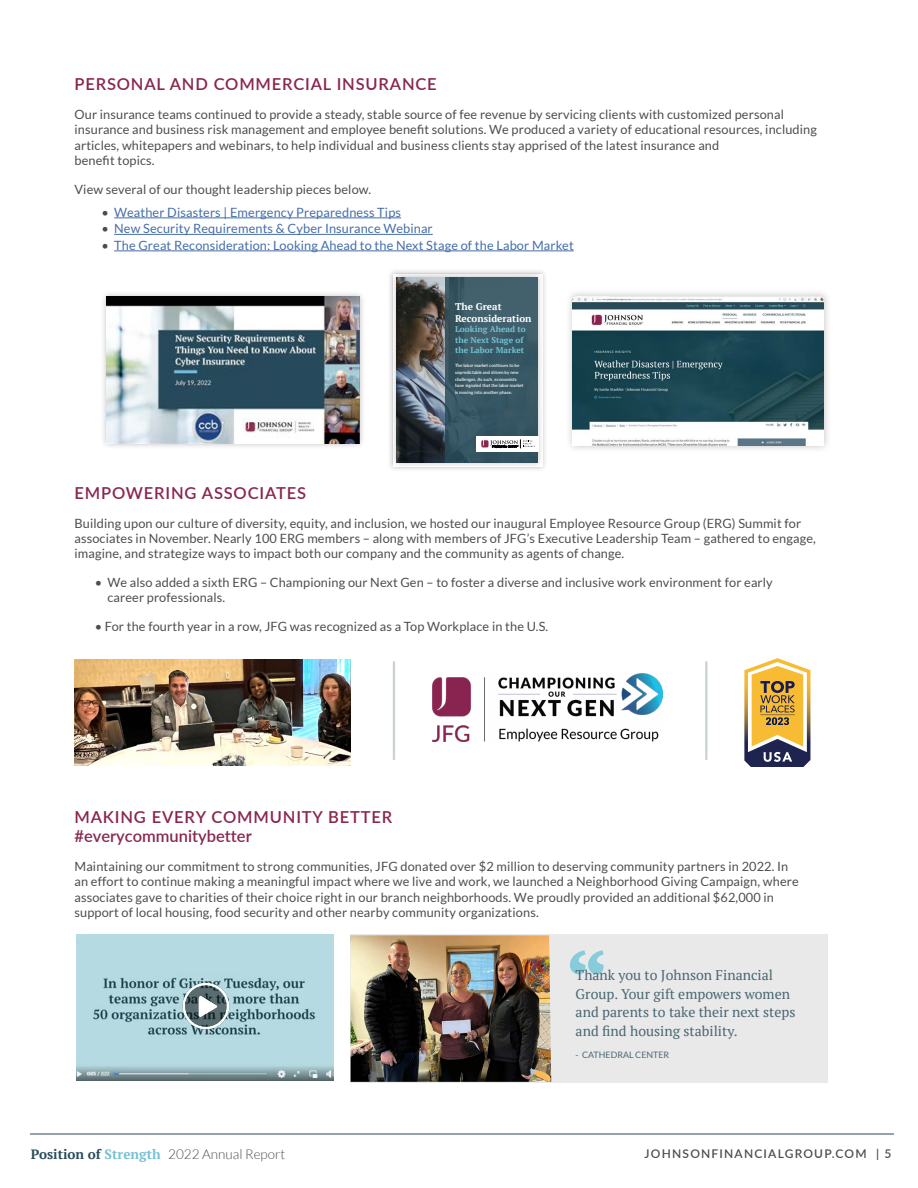
<style>
.page{position:relative;width:918px;height:1188px;background:#fff}
.page>*{position:absolute;margin:0;border:0;box-sizing:border-box;transform-origin:0 0}
.t1{font:700 88.5px "PT Serif";color:#88ccdb}
.t2{font:600 16.5px "Lato";letter-spacing:.05em;color:#89264f}
.t3{font:600 16.5px "Lato";letter-spacing:.05em;color:#89254f}
.t4{font:600 16.5px "Lato";color:#882750}
.t5{font:13.95px/18.5px "PT Serif";color:#496772}
.t6{font:300 13.5px "Lato";color:#4d4d4f}
.t7{font:12.75px/15.3px "Lato";letter-spacing:.01em;color:#4d4d4f}
.t8{font:12.75px "Lato";letter-spacing:.01em;color:#456da9}
.t9{font:600 12px "Lato";letter-spacing:.1em;color:#4d4d4f}
.t10{font:700 9.75px/11.9px "PT Serif";color:#fff}
.t11{font:8.85px "Lato";color:#496772}
.t12{font:700 8.4px/10.4px "PT Serif";color:#73c3d4}
.t13{font:600 4.35px/6.6px "Lato";color:#fff}
.s1{color:#4d4d4f}
.s2{font-family:"PT Serif";font-weight:700;color:#294c59}
.s3{font-family:"PT Serif";font-weight:700;color:#73c3d4}
</style>
<div class="page">
<hr style="left:30px;top:1134px;width:864px;height:1px;background:#294c59">
<hr style="left:114px;top:217px;width:287px;height:1px;background:#456da9">
<hr style="left:114px;top:234px;width:319px;height:1px;background:#456da9">
<hr style="left:114px;top:250px;width:460px;height:1px;background:#456da9">
<div style="left:387px;top:268px;width:161px;height:204px;background:#000;opacity:.25"></div>
<div style="left:393px;top:274px;width:150px;height:192px;background:#000;opacity:.25"></div>
<img style="left:397px;top:277px;width:49px;height:186px">
<div style="left:446px;top:277px;width:92px;height:186px;background:#395865"></div>
<div style="left:476px;top:436px;width:62px;height:16px;background:#fff"></div>
<svg style="left:481px;top:439px;width:54px;height:9px"></svg>
<div style="left:100px;top:290px;width:266px;height:160px;background:#000;opacity:.25"></div>
<img style="left:106px;top:297px;width:254px;height:146px">
<div style="left:565px;top:288px;width:266px;height:166px;background:#000;opacity:.25"></div>
<img style="left:573px;top:296px;width:251px;height:150px">
<img style="left:75px;top:659px;width:276px;height:107px">
<img style="left:433px;top:674px;width:229px;height:68px">
<svg style="left:744px;top:658px;width:66px;height:109px"></svg>
<hr style="left:393px;top:661px;width:2px;height:99px;background:#c9d2d5">
<hr style="left:705px;top:661px;width:2px;height:99px;background:#c9d2d5">
<div style="left:351px;top:934px;width:477px;height:149px;background:#e9e9e9"></div>
<img style="left:77px;top:934px;width:257px;height:147px">
<img style="left:351px;top:935px;width:200px;height:147px">
<img style="left:174px;top:973px;width:65px;height:65px">
<p class="t2" style="left:75px;top:72px;width:364px">PERSONAL AND COMMERCIAL INSURANCE</p>
<p class="t7" style="left:75px;top:107px;width:744px">Our insurance teams continued to provide a steady, stable source of fee revenue by servicing clients with customized personal insurance and business risk management and employee benefit solutions. We produced a variety of educational resources, including articles, whitepapers and webinars, to help individual and business clients stay apprised of the latest insurance and<br>benefit topics.</p>
<p class="t7" style="left:75px;top:181px;width:298px">View several of our thought leadership pieces below.</p>
<p class="t8" style="left:102px;top:205px;width:301px"><span class="s1">•</span> Weather Disasters | Emergency Preparedness Tips</p>
<p class="t8" style="left:102px;top:222px;width:333px"><span class="s1">•</span> New Security Requirements &amp; Cyber Insurance Webinar</p>
<p class="t8" style="left:102px;top:238px;width:474px"><span class="s1">•</span> The Great Reconsideration: Looking Ahead to the Next Stage of the Labor Market</p>
<p class="t10" style="left:455px;top:301px;width:78px">The Great<br>Reconsideration</p>
<p class="t12" style="left:455px;top:324px;width:72px">Looking Ahead to the Next Stage of the Labor Market</p>
<p class="t13" style="left:455px;top:362px;width:70px">The labor market continues to be unpredictable and driven by new challenges. As such, economists have signaled that the labor market is moving into another phase.</p>
<p class="t2" style="left:75px;top:481px;width:233px">EMPOWERING ASSOCIATES</p>
<p class="t7" style="left:75px;top:515px;width:743px">Building upon our culture of diversity, equity, and inclusion, we hosted our inaugural Employee Resource Group (ERG) Summit for associates in November. Nearly 100 ERG members – along with members of JFG’s Executive Leadership Team – gathered to engage, imagine, and strategize ways to impact both our company and the community as agents of change.</p>
<p class="t7" style="left:107px;top:575px;width:667px;text-indent:-13px">• We also added a sixth ERG – Championing our Next Gen – to foster a diverse and inclusive work environment for early career professionals.</p>
<p class="t7" style="left:95px;top:619px;width:455px">• For the fourth year in a row, JFG was recognized as a Top Workplace in the U.S.</p>
<p class="t3" style="left:75px;top:805px;width:319px">MAKING EVERY COMMUNITY BETTER</p>
<p class="t4" style="left:75px;top:824px;width:179px">#everycommunitybetter</p>
<p class="t7" style="left:75px;top:859px;width:726px">Maintaining our commitment to strong communities, JFG donated over $2 million to deserving community partners in 2022. In an effort to continue making a meaningful impact where we live and work, we launched a Neighborhood Giving Campaign, where associates gave to charities of their choice right in our branch neighborhoods. We proudly provided an additional $62,000 in support of local housing, food security and other nearby community organizations.</p>
<h1 class="t1" style="left:564px;top:934px;width:47px">“</h1>
<p class="t5" style="left:576px;top:966px;width:221px">Thank you to Johnson Financial<br>Group. Your gift empowers women and parents to take their next steps and find housing stability.</p>
<p class="t11" style="left:576px;top:1050px;width:95px">- CATHEDRAL CENTER</p>
<p class="t6" style="left:31px;top:1147px;width:256px"><span class="s2">Position of</span> <span class="s3">Strength</span> 2022 Annual Report</p>
<p class="t9" style="left:645px;top:1145px;width:248px">JOHNSONFINANCIALGROUP.COM | 5</p>
</div>
